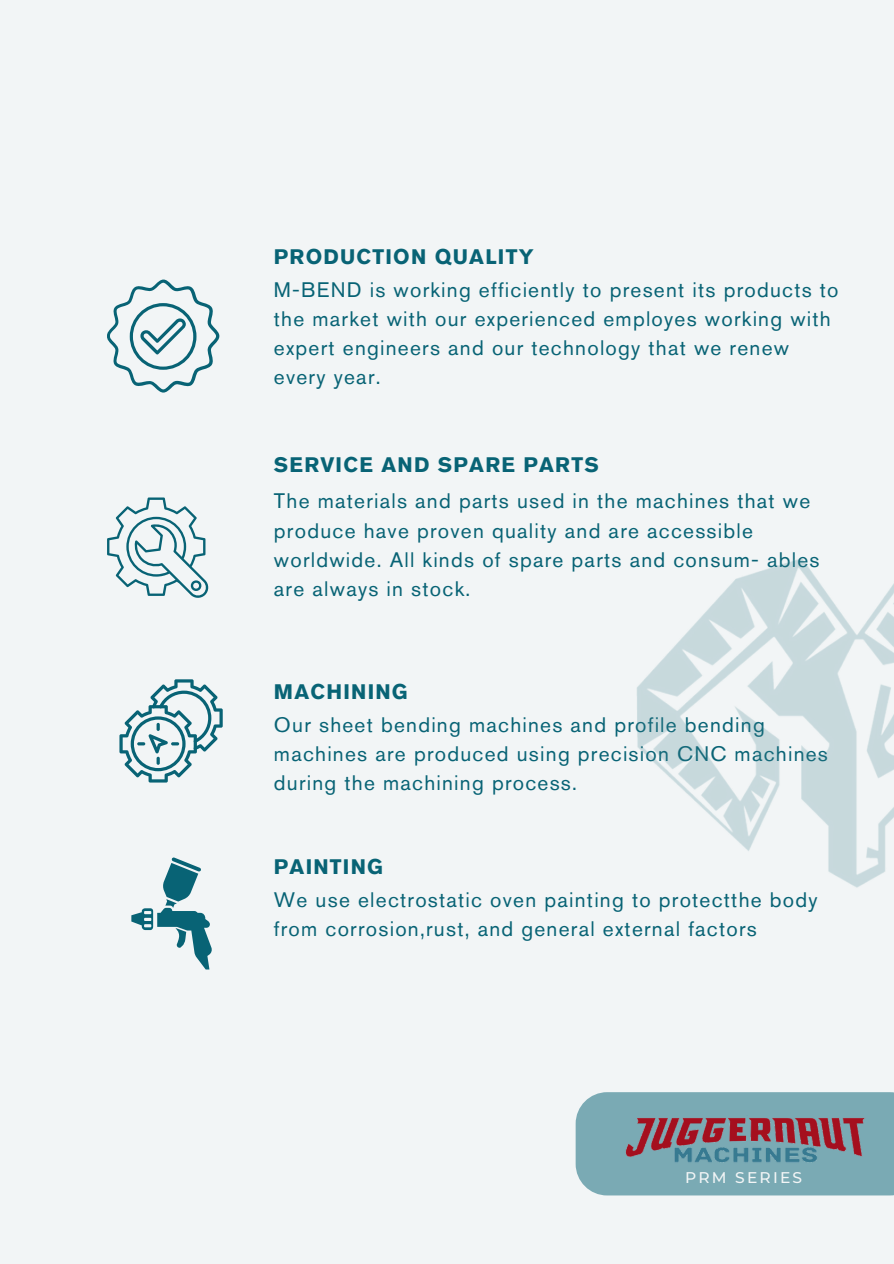
<style>
.page{position:relative;width:894px;height:1264px;background:#fff}
.page>*{position:absolute;margin:0;border:0;box-sizing:border-box;transform-origin:0 0}
.t1{font:21px/29.2px "Akzidenz Grotesk Pro";letter-spacing:.06em;color:#086375}
.t2{font:700 21px "Akzidenz Grotesk Pro";letter-spacing:.06em;color:#086375}
.t3{font:500 15.45px "Montserrat";letter-spacing:.145em;color:#f2f5f6}
</style>
<div class="page">
<div style="left:0;top:0;width:893px;height:1263px;background:#f2f5f6"></div>
<svg style="left:107px;top:279px;width:113px;height:114px"></svg>
<svg style="left:107px;top:497px;width:102px;height:101px"></svg>
<svg style="left:119px;top:679px;width:104px;height:103px"></svg>
<svg style="left:131px;top:857px;width:80px;height:112px"></svg>
<div style="left:575px;top:1092px;width:318px;height:103px;background:#7aaab4"></div>
<img style="left:637px;top:560px;width:256px;height:328px">
<img style="left:612px;top:1115px;width:263px;height:52px">
<p class="t2" style="left:274px;top:248px;width:261px">PRODUCTION QUALITY</p>
<p class="t1" style="left:274px;top:277px;width:566px">M-BEND is working efficiently to present its products to the market with our experienced employes working with expert engineers and our technology that we renew every year.</p>
<p class="t2" style="left:274px;top:456px;width:326px">SERVICE AND SPARE PARTS</p>
<h1 class="t1" style="left:274px;top:488px;width:547px">The materials and parts used in the machines that we produce have proven quality and are accessible worldwide. All kinds of spare parts and consum- ables are always in stock.</h1>
<p class="t2" style="left:274px;top:683px;width:135px">MACHINING</p>
<h2 class="t1" style="left:274px;top:712px;width:555px">Our sheet bending machines and profile bending machines are produced using precision CNC machines during the machining process.</h2>
<p class="t2" style="left:274px;top:858px;width:110px">PAINTING</p>
<h1 class="t1" style="left:274px;top:887px;width:545px">We use electrostatic oven painting to protectthe body from corrosion,rust, and general external factors</h1>
<p class="t3" style="left:685px;top:1167px;width:119px">PRM SERIES</p>
</div>
